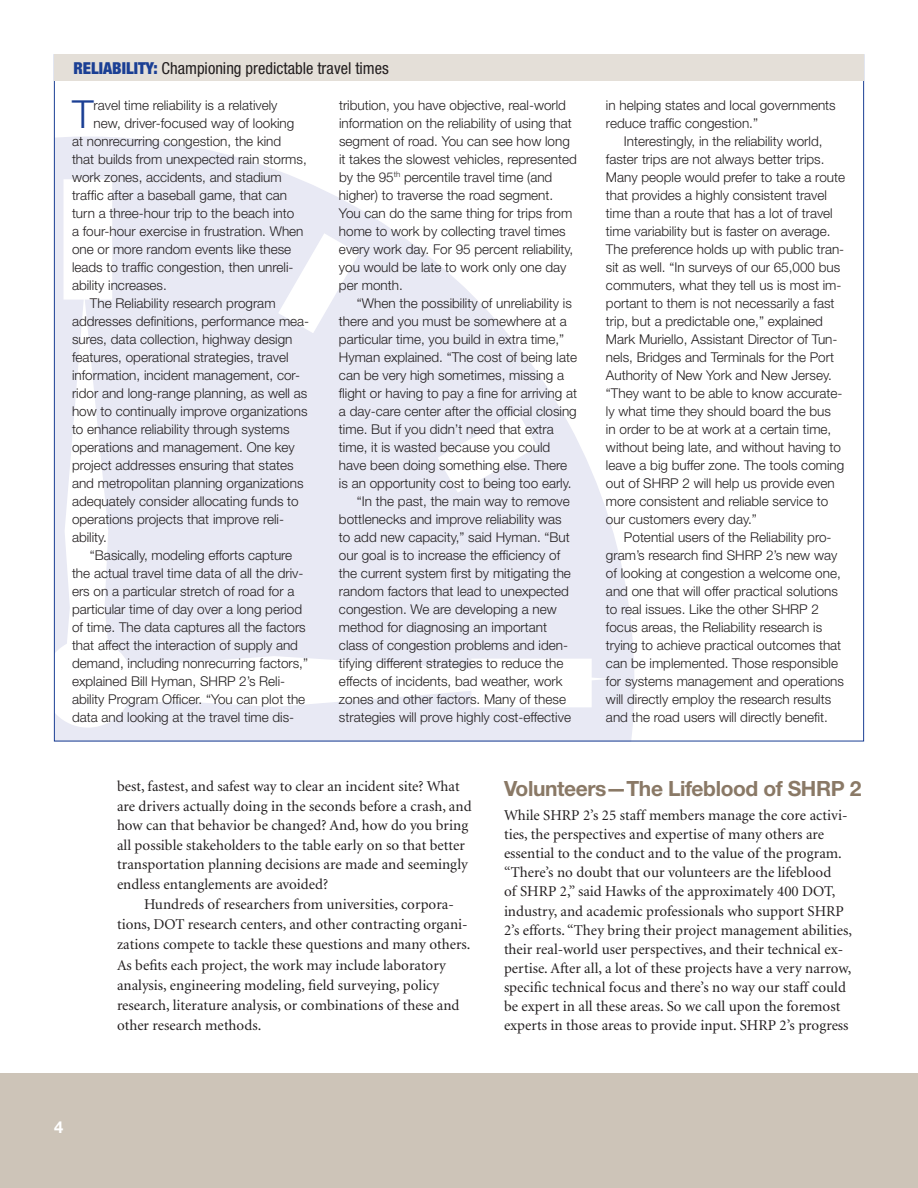
<style>
.page{position:relative;width:918px;height:1188px;background:#fff}
.page>*{position:absolute;margin:0;border:0;box-sizing:border-box;transform-origin:0 0}
.t1{font:300 38.7px "Helvetica Neue";color:#1b3f94}
.t2{font:700 21px "Helvetica Neue";letter-spacing:-.02em;color:#8a7966}
.t3{font:condensed 16.5px "Helvetica Neue";color:#231f20}
.t4{font:700 16.5px "Helvetica Neue";color:#fff}
.t5{font:15px/19px "Minion";color:#231f20}
.t6{font:300 13.5px/18px "Helvetica Neue";color:#231f20}
.s1{font-weight:900;color:#1b3f94}
</style>
<div class="page">
<div style="left:0;top:1073px;width:918px;height:115px;background:#cdc4b8"></div>
<svg style="left:56px;top:136px;width:578px;height:603px;fill:#e8e9f4"></svg>
<div style="left:54px;top:54px;width:810px;height:27px;background:#e4dfd8"></div>
<p class="t3" style="left:74px;top:59px;width:317px"><span class="s1">Reliability:</span> Championing predictable travel times</p>
<h1 class="t1" style="left:72px;top:90px;width:23px">T</h1>
<p class="t6" style="left:94px;top:96px;width:186px">ravel time reliability is a relatively</p>
<p class="t6" style="left:339px;top:96px;width:239px">tribution, you have objective, real-world information on the reliability of using that segment of road. You can see how long it takes the slowest vehicles, represented by the 95<sup>th</sup> percentile travel time (and higher) to traverse the road segment.<br>You can do the same thing for trips from home to work by collecting travel times every work day. For 95 percent reliability, you would be late to work only one day per month.</p>
<p class="t6" style="left:357px;top:294px;width:216px">“When the possibility of unreliability is</p>
<p class="t6" style="left:339px;top:312px;width:229px">there and you must be somewhere at a</p>
<p class="t6" style="left:339px;top:330px;width:227px">particular time, you build in extra time,”</p>
<p class="t6" style="left:339px;top:348px;width:240px">Hyman explained. “The cost of being late</p>
<p class="t6" style="left:339px;top:366px;width:227px">can be very high sometimes, missing a</p>
<p class="t6" style="left:339px;top:384px;width:240px">flight or having to pay a fine for arriving at</p>
<p class="t6" style="left:339px;top:402px;width:239px">a day-care center after the official closing</p>
<p class="t6" style="left:339px;top:420px;width:216px">time. But if you didn’t need that extra</p>
<p class="t6" style="left:339px;top:438px;width:213px">time, it is wasted because you could</p>
<p class="t6" style="left:339px;top:456px;width:230px">have been doing something else. There</p>
<p class="t6" style="left:339px;top:474px;width:234px">is an opportunity cost to being too early.</p>
<p class="t6" style="left:357px;top:492px;width:214px">“In the past, the main way to remove</p>
<p class="t6" style="left:339px;top:510px;width:224px">bottlenecks and improve reliability was</p>
<p class="t6" style="left:339px;top:528px;width:232px">to add new capacity,” said Hyman. “But</p>
<p class="t6" style="left:339px;top:546px;width:223px">our goal is to increase the efficiency of</p>
<p class="t6" style="left:339px;top:564px;width:234px">the current system first by mitigating the</p>
<p class="t6" style="left:339px;top:582px;width:232px">random factors that lead to unexpected</p>
<p class="t6" style="left:339px;top:600px;width:219px">congestion. We are developing a new</p>
<p class="t6" style="left:339px;top:618px;width:210px">method for diagnosing an important</p>
<p class="t6" style="left:339px;top:636px;width:231px">class of congestion problems and iden-</p>
<p class="t6" style="left:339px;top:654px;width:226px">tifying different strategies to reduce the</p>
<p class="t6" style="left:339px;top:672px;width:225px">effects of incidents, bad weather, work</p>
<p class="t6" style="left:339px;top:690px;width:229px">zones and other factors. Many of these</p>
<p class="t6" style="left:339px;top:708px;width:234px">strategies will prove highly cost-effective</p>
<p class="t6" style="left:94px;top:114px;width:202px">new, driver-focused way of looking</p>
<p class="t6" style="left:72px;top:132px;width:211px">at nonrecurring congestion, the kind</p>
<p class="t6" style="left:72px;top:150px;width:236px">that builds from unexpected rain storms,</p>
<p class="t6" style="left:72px;top:168px;width:211px">work zones, accidents, and stadium</p>
<p class="t6" style="left:72px;top:186px;width:217px">traffic after a baseball game, that can</p>
<p class="t6" style="left:72px;top:204px;width:224px">turn a three-hour trip to the beach into</p>
<p class="t6" style="left:72px;top:222px;width:233px">a four-hour exercise in frustration. When</p>
<p class="t6" style="left:72px;top:240px;width:221px">one or more random events like these</p>
<p class="t6" style="left:72px;top:258px;width:223px">leads to traffic congestion, then unreli-</p>
<p class="t6" style="left:72px;top:276px;width:96px">ability increases.</p>
<p class="t6" style="left:90px;top:294px;width:187px">The Reliability research program</p>
<p class="t6" style="left:72px;top:312px;width:239px">addresses definitions, performance mea-</p>
<p class="t6" style="left:72px;top:330px;width:222px">sures, data collection, highway design</p>
<p class="t6" style="left:72px;top:348px;width:218px">features, operational strategies, travel</p>
<p class="t6" style="left:72px;top:366px;width:230px">information, incident management, cor-</p>
<p class="t6" style="left:72px;top:384px;width:237px">ridor and long-range planning, as well as</p>
<p class="t6" style="left:72px;top:402px;width:237px">how to continually improve organizations</p>
<p class="t6" style="left:72px;top:420px;width:219px">to enhance reliability through systems</p>
<p class="t6" style="left:72px;top:438px;width:224px">operations and management. One key</p>
<p class="t6" style="left:72px;top:456px;width:223px">project addresses ensuring that states</p>
<p class="t6" style="left:72px;top:474px;width:233px">and metropolitan planning organizations</p>
<p class="t6" style="left:72px;top:492px;width:228px">adequately consider allocating funds to</p>
<p class="t6" style="left:72px;top:510px;width:214px">operations projects that improve reli-</p>
<p class="t6" style="left:72px;top:528px;width:37px">ability.</p>
<p class="t6" style="left:90px;top:546px;width:204px">“Basically, modeling efforts capture</p>
<p class="t6" style="left:72px;top:564px;width:233px">the actual travel time data of all the driv-</p>
<p class="t6" style="left:72px;top:582px;width:224px">ers on a particular stretch of road for a</p>
<p class="t6" style="left:72px;top:600px;width:232px">particular time of day over a long period</p>
<p class="t6" style="left:72px;top:618px;width:235px">of time. The data captures all the factors</p>
<p class="t6" style="left:72px;top:636px;width:228px">that affect the interaction of supply and</p>
<p class="t6" style="left:72px;top:654px;width:238px">demand, including nonrecurring factors,”</p>
<p class="t6" style="left:72px;top:672px;width:215px">explained Bill Hyman, SHRP 2’s Reli-</p>
<p class="t6" style="left:72px;top:690px;width:235px">ability Program Officer. “You can plot the</p>
<p class="t6" style="left:72px;top:708px;width:224px">data and looking at the travel time dis-</p>
<p class="t6" style="left:606px;top:96px;width:231px">in helping states and local governments reduce traffic congestion.”</p>
<p class="t6" style="left:606px;top:132px;width:241px;text-indent:18px">Interestingly, in the reliability world, faster trips are not always better trips.<br>Many people would prefer to take a route that provides a highly consistent travel time than a route that has a lot of travel time variability but is faster on average.<br>The preference holds up with public tran&shy;sit as well. “In surveys of our 65,000 bus commuters, what they tell us is most im&shy;portant to them is not necessarily a fast trip, but a predictable one,” explained Mark Muriello, Assistant Director of Tun&shy;nels, Bridges and Terminals for the Port Authority of New York and New Jersey. “They want to be able to know accurate&shy;ly what time they should board the bus<br>in order to be at work at a certain time, without being late, and without having to leave a big buffer zone. The tools coming out of SHRP 2 will help us provide even more consistent and reliable service to our customers every day.”</p>
<p class="t6" style="left:606px;top:528px;width:240px;text-indent:18px">Potential users of the Reliability pro&shy;gram’s research find SHRP 2’s new way of looking at congestion a welcome one, and one that will offer practical solutions to real issues. Like the other SHRP 2 focus areas, the Reliability research is trying to achieve practical outcomes that can be implemented. Those responsible for systems management and operations will directly employ the research results and the road users will directly benefit.</p>
<p class="t5" style="left:117px;top:777px;width:356px;line-height:19.5px">best, fastest, and safest way to clear an incident site? What are drivers actually doing in the seconds before a crash, and how can that behavior be changed? And, how do you bring all possible stakeholders to the table early on so that better transportation planning decisions are made and seemingly endless entanglements are avoided?</p>
<p class="t5" style="left:117px;top:895px;width:355px;line-height:20.2px;text-indent:27px">Hundreds of researchers from universities, corpora&shy;tions, DOT research centers, and other contracting organi&shy;zations compete to tackle these questions and many others.<br>As befits each project, the work may include laboratory analysis, engineering modeling, field surveying, policy research, literature analysis, or combinations of these and other research methods.</p>
<h2 class="t2" style="left:504px;top:776px;width:359px">Volunteers—The Lifeblood of SHRP 2</h2>
<p class="t5" style="left:504px;top:806px;width:350px">While SHRP 2’s 25 staff members manage the core activi&shy;ties, the perspectives and expertise of many others are essential to the conduct and to the value of the program. “There’s no doubt that our volunteers are the lifeblood<br>of SHRP 2,” said Hawks of the approximately 400 DOT, industry, and academic professionals who support SHRP 2’s efforts. “They bring their project management abilities, their real-world user perspectives, and their technical ex&shy;pertise. After all, a lot of these projects have a very narrow, specific technical focus and there’s no way our staff could be expert in all these areas. So we call upon the foremost experts in those areas to provide input. SHRP 2’s progress</p>
<p class="t4" style="left:54px;top:1117px;width:11px">4</p>
</div>
